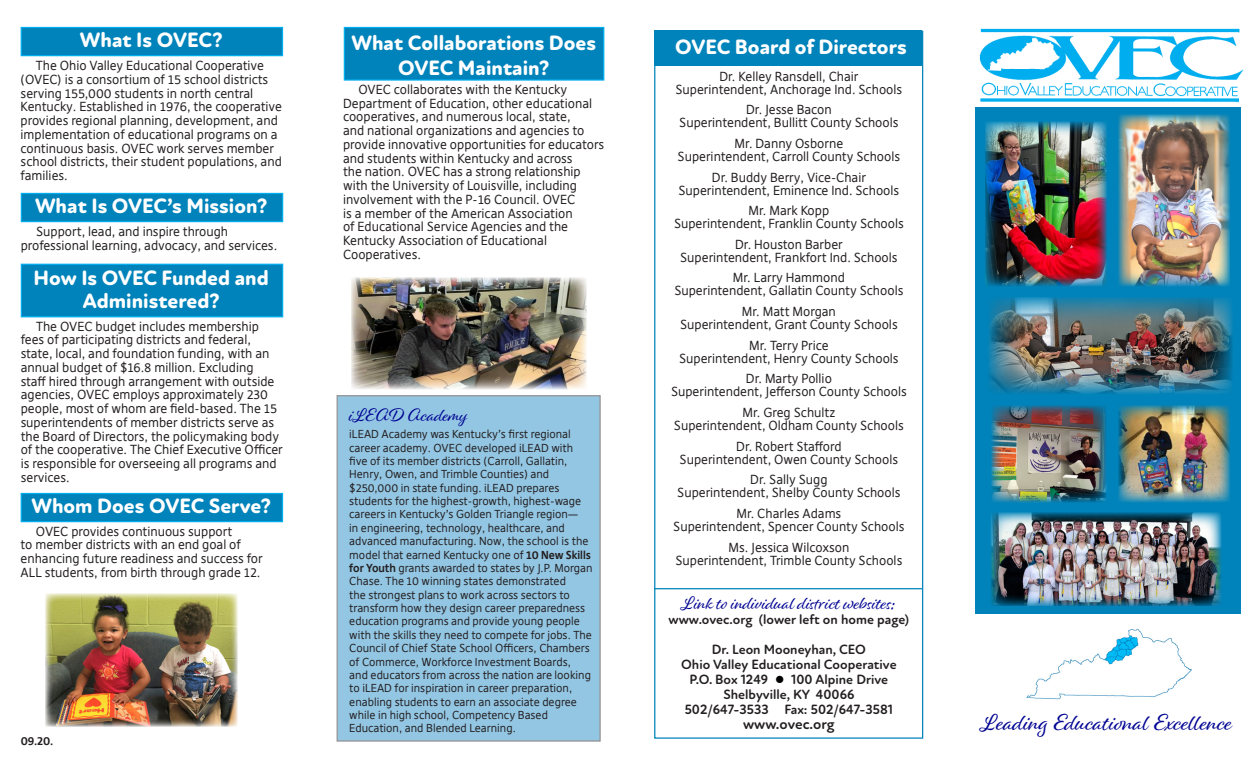
<style>
.page{position:relative;width:1260px;height:765px;background:#fff}
.page>*{position:absolute;margin:0;border:0;box-sizing:border-box;transform-origin:0 0}
.t1{font:23.75px "Alisha";color:#000492}
.t2{font:800 21.25px/22.5px "Atten Round New";color:#fff;text-align:center}
.t3{font:18.75px "Alisha";color:#000492}
.t4{font:700 15px "Atten Round New";color:#231f20}
.t5{font:700 13.75px "Atten Round New";color:#231f20}
.t6{font:12.5px/13.8px "Deja Rip";color:#231f20}
.t7{font:700 11.25px "Deja Rip";color:#231f20}
.t8{font:11px/13.4px "Deja Rip";color:#231f20}
.s1{font-weight:700}
.s2{color:#000}
</style>
<div class="page">
<div style="left:337px;top:395px;width:264px;height:347px;background:#93c6e3;border:1px solid #949293"></div>
<div style="left:654px;top:31px;width:268px;height:35px;background:#0083ba"></div>
<div style="left:21px;top:27px;width:262px;height:29px;background:#0083ba;border:1px solid #00aeef"></div>
<div style="left:975px;top:107px;width:266px;height:507px;background:#0083ba"></div>
<div style="left:654px;top:31px;width:269px;height:708px;border:1px solid #0083ba"></div>
<img style="left:980px;top:28px;width:264px;height:75px">
<hr style="left:654px;top:588px;width:268px;height:1px;background:#0083ba">
<div style="left:21px;top:193px;width:262px;height:29px;background:#0083ba;border:1px solid #00aeef"></div>
<div style="left:21px;top:264px;width:262px;height:53px;background:#0083ba;border:1px solid #00aeef"></div>
<div style="left:21px;top:493px;width:262px;height:29px;background:#0083ba;border:1px solid #00aeef"></div>
<div style="left:344px;top:27px;width:260px;height:54px;background:#0083ba;border:1px solid #00aeef"></div>
<img style="left:988px;top:297px;width:244px;height:97px">
<img style="left:1118px;top:114px;width:112px;height:172px">
<img style="left:1118px;top:405px;width:112px;height:97px">
<img style="left:991px;top:405px;width:115px;height:98px">
<img style="left:985px;top:122px;width:121px;height:164px">
<img style="left:351px;top:278px;width:235px;height:111px">
<img style="left:991px;top:513px;width:230px;height:93px">
<img style="left:1026px;top:628px;width:166px;height:72px">
<img style="left:46px;top:593px;width:191px;height:133px">
<p class="t2" style="left:80px;top:30px;width:144px">What Is OVEC?</p>
<p class="t6" style="left:21px;top:59px;width:263px;text-indent:15px">The Ohio Valley Educational Cooperative (OVEC) is a consortium of 15 school districts serving 155,000 students in north central Kentucky. Established in 1976, the cooperative provides regional planning, development, and implementation of educational programs on a continuous basis. OVEC work serves member school districts, their student populations, and families.</p>
<p class="t2" style="left:35px;top:195px;width:234px">What Is OVEC’s Mission?</p>
<p class="t6" style="left:21px;top:225px;width:258px;text-indent:15px">Support, lead, and inspire through professional learning, advocacy, and services.</p>
<p class="t2" style="left:34px;top:267px;width:237px">How Is OVEC Funded and<br>Administered?</p>
<p class="t6" style="left:21px;top:319px;width:263px;text-indent:15px">The OVEC budget includes membership fees of participating districts and federal, state, local, and foundation funding, with an annual budget of $16.8 million. Excluding<br>staff hired through arrangement with outside agencies, OVEC employs approximately 230 people, most of whom are field-based. The 15 superintendents of member districts serve as the Board of Directors, the policymaking body of the cooperative. The Chief Executive Officer is responsible for overseeing all programs and services.</p>
<p class="t2" style="left:31px;top:495px;width:241px">Whom Does OVEC Serve?</p>
<p class="t6" style="left:21px;top:524px;width:244px;text-indent:15px">OVEC provides continuous support<br>to member districts with an end goal of enhancing future readiness and success for ALL students, from birth through grade 12.</p>
<p class="t7" style="left:21px;top:734px;width:34px">09.20.</p>
<p class="t2" style="left:351px;top:30px;width:246px;line-height:25.5px">What Collaborations Does<br>OVEC Maintain?</p>
<p class="t6" style="left:343px;top:83px;width:263px;text-indent:15px">OVEC collaborates with the Kentucky Department of Education, other educational cooperatives, and numerous local, state,<br>and national organizations and agencies to provide innovative opportunities for educators and students within Kentucky and across<br>the nation. OVEC has a strong relationship with the University of Louisville, including involvement with the P-16 Council. OVEC<br>is a member of the American Association<br>of Educational Service Agencies and the Kentucky Association of Educational Cooperatives.</p>
<p class="t3" style="left:349px;top:403px;width:120px">iLEAD Academy</p>
<p class="t8" style="left:349px;top:428px;width:245px">iLEAD Academy was Kentucky’s first regional career academy. OVEC developed iLEAD with five of its member districts (Carroll, Gallatin, Henry, Owen, and Trimble Counties) and $250,000 in state funding. iLEAD prepares students for the highest-growth, highest-wage careers in Kentucky’s Golden Triangle region—<br>in engineering, technology, healthcare, and advanced manufacturing. Now, the school is the model that earned Kentucky one of <span class="s1">10 New Skills for Youth</span> grants awarded to states by J.P. Morgan Chase. The 10 winning states demonstrated<br>the strongest plans to work across sectors to transform how they design career preparedness education programs and provide young people with the skills they need to compete for jobs. The Council of Chief State School Officers, Chambers of Commerce, Workforce Investment Boards,<br>and educators from across the nation are looking to iLEAD for inspiration in career preparation, enabling students to earn an associate degree while in high school, Competency Based Education, and Blended Learning.</p>
<p class="t2" style="left:675px;top:36px;width:233px">OVEC Board of Directors</p>
<p class="t6" style="left:719px;top:69px;width:141px">Dr. Kelley Ransdell, Chair</p>
<p class="t6" style="left:676px;top:82px;width:228px">Superintendent, Anchorage Ind. Schools</p>
<p class="t6" style="left:746px;top:103px;width:87px">Dr. Jesse Bacon</p>
<p class="t6" style="left:679px;top:116px;width:221px">Superintendent, Bullitt County Schools</p>
<p class="t6" style="left:735px;top:137px;width:110px">Mr. Danny Osborne</p>
<p class="t6" style="left:678px;top:150px;width:224px">Superintendent, Carroll County Schools</p>
<p class="t6" style="left:712px;top:170px;width:156px">Dr. Buddy Berry, Vice-Chair</p>
<p class="t6" style="left:679px;top:183px;width:222px">Superintendent, Eminence Ind. Schools</p>
<p class="t6" style="left:749px;top:204px;width:82px">Mr. Mark Kopp</p>
<p class="t6" style="left:674px;top:217px;width:231px">Superintendent, Franklin County Schools</p>
<p class="t6" style="left:680px;top:238px;width:219px;line-height:13px;text-align:center">Dr. Houston Barber<br>Superintendent, Frankfort Ind. Schools</p>
<p class="t6" style="left:733px;top:271px;width:113px">Mr. Larry Hammond</p>
<p class="t6" style="left:674px;top:284px;width:231px">Superintendent, Gallatin County Schools</p>
<p class="t6" style="left:742px;top:305px;width:96px">Mr. Matt Morgan</p>
<p class="t6" style="left:680px;top:318px;width:219px">Superintendent, Grant County Schools</p>
<p class="t6" style="left:749px;top:338px;width:81px">Mr. Terry Price</p>
<p class="t6" style="left:679px;top:351px;width:221px">Superintendent, Henry County Schools</p>
<p class="t6" style="left:671px;top:373px;width:237px;line-height:13px;text-align:center">Dr. Marty Pollio<br>Superintendent, Jefferson County Schools</p>
<p class="t6" style="left:743px;top:406px;width:94px">Mr. Greg Schultz</p>
<p class="t6" style="left:674px;top:419px;width:231px">Superintendent, Oldham County Schools</p>
<p class="t6" style="left:736px;top:439px;width:107px">Dr. Robert Stafford</p>
<p class="t6" style="left:680px;top:452px;width:220px">Superintendent, Owen County Schools</p>
<p class="t6" style="left:750px;top:473px;width:79px">Dr. Sally Sugg</p>
<p class="t6" style="left:677px;top:486px;width:225px">Superintendent, Shelby County Schools</p>
<p class="t6" style="left:736px;top:507px;width:106px">Mr. Charles Adams</p>
<p class="t6" style="left:673px;top:520px;width:233px">Superintendent, Spencer County Schools</p>
<p class="t6" style="left:728px;top:540px;width:122px">Ms. Jessica Wilcoxson</p>
<p class="t6" style="left:675px;top:553px;width:229px">Superintendent, Trimble County Schools</p>
<p class="t3" style="left:682px;top:592px;width:216px">Link to individual district websites:</p>
<p class="t5" style="left:669px;top:611px;width:242px">www.ovec.org (lower left on home page)</p>
<p class="t5" style="left:712px;top:641px;width:155px">Dr. Leon Mooneyhan, CEO</p>
<p class="t5" style="left:681px;top:656px;width:217px">Ohio Valley Educational Cooperative</p>
<p class="t5" style="left:690px;top:671px;width:200px">P.O. Box 1249 <span class="s2">●</span> 100 Alpine Drive</p>
<p class="t5" style="left:723px;top:686px;width:132px">Shelbyville, KY 40066</p>
<p class="t5" style="left:685px;top:701px;width:210px">502/647-3533 Fax: 502/647-3581</p>
<p class="t4" style="left:743px;top:715px;width:93px">www.ovec.org</p>
<p class="t1" style="left:981px;top:708px;width:253px">Leading Educational Excellence</p>
</div>
